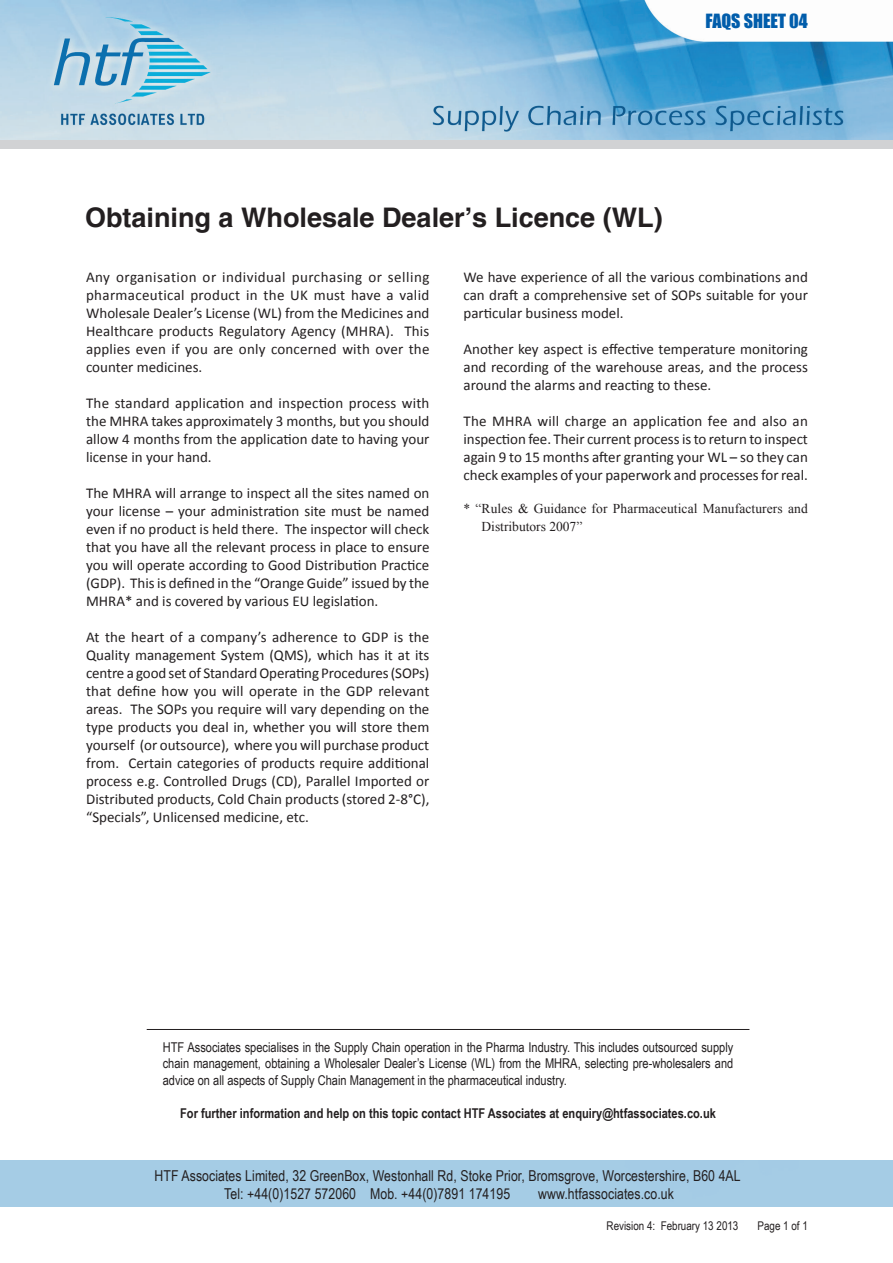
<style>
.page{position:relative;width:893px;height:1263px;background:#fff}
.page>*{position:absolute;margin:0;border:0;box-sizing:border-box;transform-origin:0 0}
.Heading_30{font:700 27px "Helvetica";color:#231f20}
.Body_Text{font:18px "Impact";color:#015dab}
.Body_Text-2{font:15px/18px "Calibri";color:#231f20;text-align:justify}
.Body_Text-3{font:15px "Arial Narrow";letter-spacing:.005em;color:#231f20}
.Body_Text-4{font:13.5px/16.5px "Arial Narrow";color:#231f20;text-align:justify}
.Body_Text-5{font:700 13.5px "Arial Narrow";color:#231f20}
.Body_Text-6{font:13.5px/18px "Times New Roman";letter-spacing:.01em;color:#231f20}
.Body_Text-7{font:12px "Arial Narrow";color:#231f20}
</style>
<div class="page">
<div style="left:0;top:108px;width:893px;height:41px;background:#d1d2d4"></div>
<img style="left:0;top:0;width:893px;height:139px">
<hr style="left:147px;top:1029px;width:602px;height:1px;background:#231f20">
<p class="Body_Text" style="left:705px;top:7px;width:104px">FAQS SHEET 04</p>
<p class="Heading_30" style="left:85px;top:201px;width:579px">Obtaining a Wholesale Dealer’s Licence (WL)</p>
<p class="Body_Text-2" style="left:86px;top:267px;width:345px">Any organisation or individual purchasing or selling pharmaceutical product in the UK must have a valid Wholesale Dealer’s License (WL) from the Medicines and Healthcare products Regulatory Agency (MHRA). This applies even if you are only concerned with over the counter medicines.</p>
<p class="Body_Text-2" style="left:86px;top:393px;width:345px">The standard application and inspection process with the MHRA takes approximately 3 months, but you should allow 4 months from the application date to having your license in your hand.</p>
<p class="Body_Text-2" style="left:86px;top:483px;width:345px">The MHRA will arrange to inspect all the sites named on your license – your administration site must be named even if no product is held there. The inspector will check that you have all the relevant process in place to ensure you will operate according to Good Distribution Practice (GDP). This is defined in the “Orange Guide” issued by the MHRA* and is covered by various EU legislation.</p>
<p class="Body_Text-2" style="left:86px;top:627px;width:345px">At the heart of a company’s adherence to GDP is the Quality management System (QMS), which has it at its centre a good set of Standard Operating Procedures (SOPs) that define how you will operate in the GDP relevant areas. The SOPs you require will vary depending on the type products you deal in, whether you will store them yourself (or outsource), where you will purchase product from. Certain categories of products require additional process e.g. Controlled Drugs (CD), Parallel Imported or Distributed products, Cold Chain products (stored 2-8°C), “Specials”, Unlicensed medicine, etc.</p>
<p class="Body_Text-2" style="left:463px;top:267px;width:346px">We have experience of all the various combinations and can draft a comprehensive set of SOPs suitable for your particular business model.</p>
<p class="Body_Text-2" style="left:463px;top:339px;width:346px">Another key aspect is effective temperature monitoring and recording of the warehouse areas, and the process around the alarms and reacting to these.</p>
<p class="Body_Text-2" style="left:463px;top:411px;width:346px">The MHRA will charge an application fee and also an inspection fee. Their current process is to return to inspect again 9 to 15 months after granting your WL – so they can check examples of your paperwork and processes for real.</p>
<p class="Body_Text-6" style="left:481px;top:499px;width:328px;text-indent:-18px">* “Rules &amp; Guidance for Pharmaceutical Manufacturers and<br>Distributors 2007”</p>
<p class="Body_Text-4" style="left:163px;top:1038px;width:572px">HTF Associates specialises in the Supply Chain operation in the Pharma Industry. This includes outsourced supply chain management, obtaining a Wholesaler Dealer’s License (WL) from the MHRA, selecting pre-wholesalers and advice on all aspects of Supply Chain Management in the pharmaceutical industry.</p>
<p class="Body_Text-5" style="left:180px;top:1103px;width:537px">For further information and help on this topic contact HTF Associates at enquiry@htfassociates.co.uk</p>
<p class="Body_Text-3" style="left:155px;top:1164px;width:588px">HTF Associates Limited, 32 GreenBox, Westonhall Rd, Stoke Prior, Bromsgrove, Worcestershire, B60 4AL</p>
<p class="Body_Text-3" style="left:224px;top:1182px;width:287px">Tel: +44(0)1527 572060 Mob. +44(0)7891 174195</p>
<p class="Body_Text-3" style="left:538px;top:1182px;width:137px">www.htfassociates.co.uk</p>
<p class="Body_Text-7" style="left:607px;top:1217px;width:133px">Revision 4: February 13 2013</p>
<p class="Body_Text-7" style="left:758px;top:1217px;width:52px">Page 1 of 1</p>
</div>
